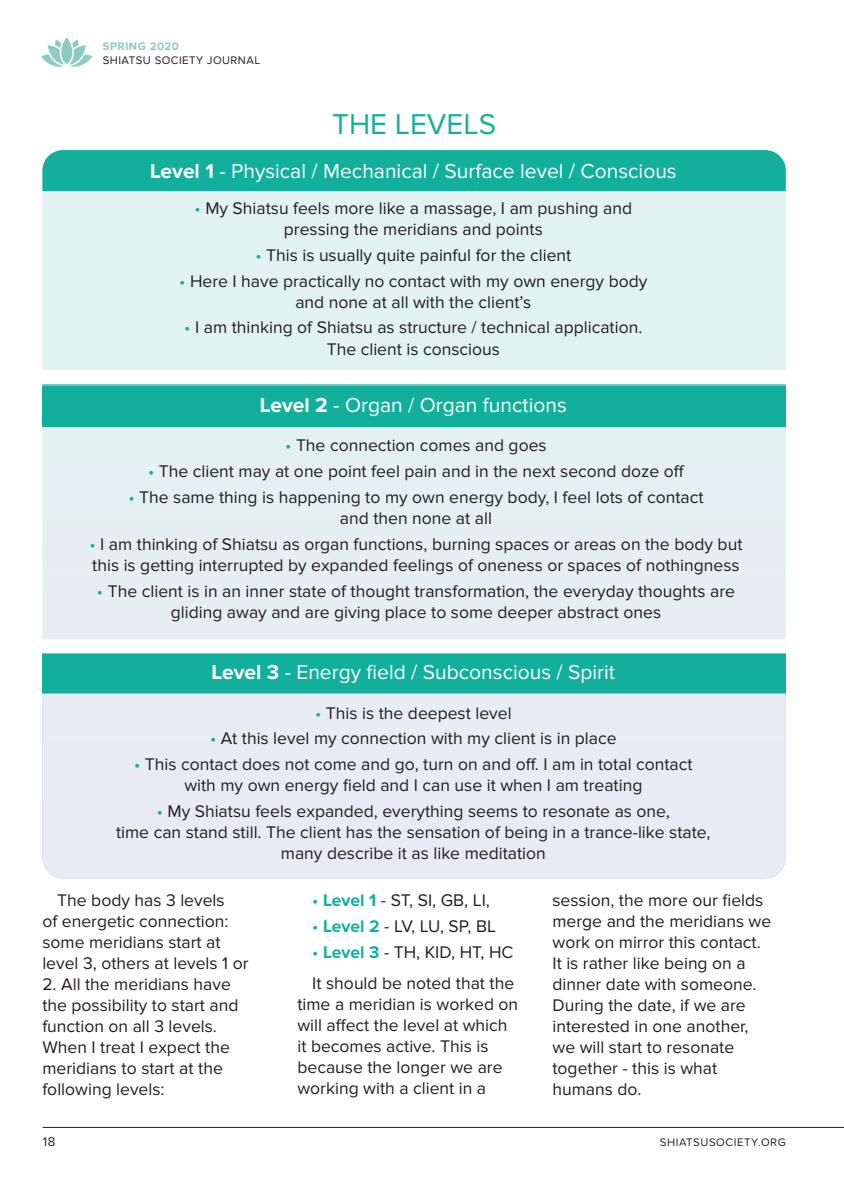
<style>
.page{position:relative;width:844px;height:1191px;background:#fff}
.page>*{position:absolute;margin:0;border:0;box-sizing:border-box;transform-origin:0 0}
.t1{font:29.75px "Proxima Nova";color:#12b09c}
.t2{font:21px "Proxima Nova";color:#fff}
.t3{font:17.5px/21px "Proxima Nova";color:#231f20;text-align:center}
.t4{font:13.12px "Proxima Soft";color:#231f20}
.t5{font:11.38px "Proxima Nova";letter-spacing:.04em;color:#231f20}
.t6{font:11.38px "Proxima Soft";letter-spacing:.05em;color:#231f20}
.t7{font:700 11.38px "Proxima Nova";letter-spacing:.04em;color:#8ecbc3}
.s1{font-weight:700}
.s2{color:#12b09c}
.s3{font-weight:700;color:#12b09c}
</style>
<div class="page">
<svg style="left:41px;top:37px;width:51px;height:30px"></svg>
<hr style="left:43px;top:1127px;width:800px;height:1px;background:#231f20">
<div style="left:42px;top:150px;width:743px;height:41px;background:#12b09c"></div>
<div style="left:42px;top:191px;width:743px;height:179px;background:#e2f2f0"></div>
<div style="left:42px;top:386px;width:743px;height:41px;background:#12b09c"></div>
<div style="left:42px;top:427px;width:743px;height:212px;background:#e5eff1"></div>
<div style="left:42px;top:652px;width:743px;height:41px;background:#12b09c"></div>
<div style="left:42px;top:693px;width:743px;height:185px;background:#e9ebf4"></div>
<div style="left:35px;top:639px;width:758px;height:14px;background:#fff"></div>
<p class="t7" style="left:103px;top:41px;width:78px">SPRING 2020</p>
<p class="t5" style="left:103px;top:53px;width:159px">SHIATSU SOCIETY JOURNAL</p>
<h1 class="t1" style="left:332px;top:107px;width:165px">THE LEVELS</h1>
<p class="t2" style="left:150px;top:159px;width:528px"><span class="s1">Level 1</span> - Physical / Mechanical / Surface level / Conscious</p>
<p class="t3" style="left:194px;top:197px;width:439px"><span class="s2">•</span> My Shiatsu feels more like a massage, I am pushing and pressing the meridians and points</p>
<p class="t3" style="left:255px;top:244px;width:317px"><span class="s2">•</span> This is usually quite painful for the client</p>
<p class="t3" style="left:179px;top:270px;width:469px"><span class="s2">•</span> Here I have practically no contact with my own energy body and none at all with the client’s</p>
<p class="t3" style="left:184px;top:317px;width:459px"><span class="s2">•</span> I am thinking of Shiatsu as structure / technical application.<br>The client is conscious</p>
<p class="t2" style="left:260px;top:393px;width:308px"><span class="s1">Level 2</span> - Organ / Organ functions</p>
<p class="t3" style="left:285px;top:435px;width:263px"><span class="s2">•</span> The connection comes and goes</p>
<p class="t3" style="left:148px;top:461px;width:538px"><span class="s2">•</span> The client may at one point feel pain and in the next second doze off</p>
<p class="t3" style="left:128px;top:487px;width:576px"><span class="s2">•</span> The same thing is happening to my own energy body, I feel lots of contact and then none at all</p>
<p class="t3" style="left:89px;top:534px;width:654px;text-align:left"><span class="s2">•</span> I am thinking of Shiatsu as organ functions, burning spaces or areas on the body but this is getting interrupted by expanded feelings of oneness or spaces of nothingness</p>
<p class="t3" style="left:97px;top:581px;width:639px"><span class="s2">•</span> The client is in an inner state of thought transformation, the everyday thoughts are gliding away and are giving place to some deeper abstract ones</p>
<p class="t2" style="left:211px;top:659px;width:405px"><span class="s1">Level 3</span> - Energy field / Subconscious / Spirit</p>
<p class="t3" style="left:315px;top:702px;width:198px"><span class="s2">•</span> This is the deepest level</p>
<p class="t3" style="left:210px;top:728px;width:408px"><span class="s2">•</span> At this level my connection with my client is in place</p>
<p class="t3" style="left:134px;top:754px;width:560px"><span class="s2">•</span> This contact does not come and go, turn on and off. I am in total contact with my own energy field and I can use it when I am treating</p>
<p class="t3" style="left:116px;top:801px;width:596px"><span class="s2">•</span> My Shiatsu feels expanded, everything seems to resonate as one,<br>time can stand still. The client has the sensation of being in a trance-like state, many describe it as like meditation</p>
<p class="t3" style="left:42px;top:889px;width:207px;text-align:left;text-indent:15px">The body has 3 levels<br>of energetic connection: some meridians start at level 3, others at levels 1 or</p>
<p class="t3" style="left:42px;top:973px;width:198px;text-align:left">2. All the meridians have the possibility to start and function on all 3 levels.<br>When I treat I expect the meridians to start at the following levels:</p>
<p class="t3" style="left:312px;top:889px;width:179px"><span class="s2">•</span> <span class="s3">Level 1</span> - ST, SI, GB, LI,</p>
<p class="t3" style="left:312px;top:915px;width:185px"><span class="s2">•</span> <span class="s3">Level 2</span> - LV, LU, SP, BL</p>
<p class="t3" style="left:312px;top:936px;width:203px;line-height:31px;text-align:left"><span class="s2">•</span> <span class="s3">Level 3</span> - TH, KID, HT, HC<br>It should be noted that the</p>
<p class="t3" style="left:297px;top:993px;width:222px;text-align:left">time a meridian is worked on will affect the level at which it becomes active. This is because the longer we are working with a client in a</p>
<p class="t3" style="left:552px;top:889px;width:220px;text-align:left">session, the more our fields merge and the meridians we work on mirror this contact.<br>It is rather like being on a dinner date with someone.<br>During the date, if we are interested in one another, we will start to resonate together - this is what humans do.</p>
<p class="t4" style="left:43px;top:1132px;width:14px">18</p>
<p class="t6" style="left:659px;top:1133px;width:127px">SHIATSUSOCIETY.ORG</p>
</div>
